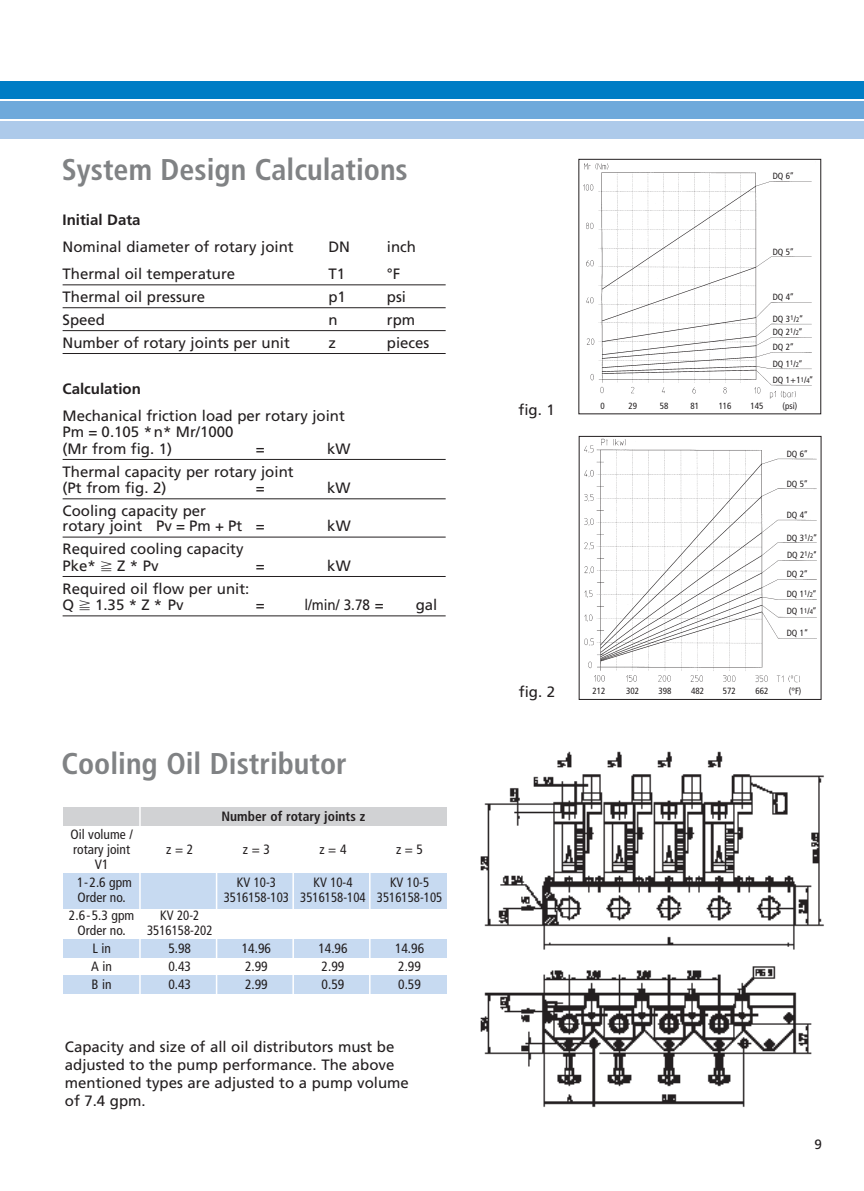
<style>
.page{position:relative;width:864px;height:1191px;background:#fff}
.page>*{position:absolute;margin:0;border:0;box-sizing:border-box;transform-origin:0 0}
.t1{font:700 condensed 30px "Frutiger";color:#808284}
.t2{font:15px/16.5px "Frutiger";color:#231f20}
.t3{font:700 15px "Frutiger";color:#231f20}
.t4{font:15px "Frutiger";color:#231f20;scale:.9 1}
.t5{font:condensed 13.5px/15px "Frutiger";color:#231f20;text-align:center}
.t6{font:condensed 13.5px/15px "Frutiger";color:#231f20;scale:.95 1}
.t7{font:700 condensed 13.5px "Frutiger";color:#231f20}
.t8{font:13.5px "Frutiger";color:#231f20}
.t9{font:condensed 9px/16.5px "Frutiger";color:#231f20}
.s1{font-family:"Mathematical Pi One"}
.s2{font-size:6.75px}
</style>
<div class="page">
<div style="left:0;top:81px;width:863px;height:18px;background:#007dc5"></div>
<div style="left:0;top:101px;width:863px;height:18px;background:#6ea9db"></div>
<div style="left:0;top:121px;width:863px;height:18px;background:#adcaea"></div>
<hr style="left:63px;top:284px;width:382px;height:1px;background:#231f20">
<hr style="left:63px;top:307px;width:382px;height:1px;background:#231f20">
<hr style="left:63px;top:330px;width:382px;height:1px;background:#231f20">
<hr style="left:63px;top:353px;width:382px;height:1px;background:#231f20">
<hr style="left:63px;top:459px;width:382px;height:1px;background:#231f20">
<hr style="left:63px;top:498px;width:382px;height:1px;background:#231f20">
<hr style="left:63px;top:537px;width:382px;height:1px;background:#231f20">
<hr style="left:63px;top:576px;width:382px;height:1px;background:#231f20">
<hr style="left:63px;top:615px;width:382px;height:1px;background:#231f20">
<img style="left:584px;top:438px;width:233px;height:245px">
<div style="left:578px;top:436px;width:243px;height:264px;border:1px solid #231f20"></div>
<img style="left:583px;top:163px;width:229px;height:236px">
<img style="left:480px;top:751px;width:344px;height:356px">
<div style="left:63px;top:807px;width:383px;height:18px;background:#d1d2d4"></div>
<div style="left:63px;top:872px;width:383px;height:36px;background:#c7daf1"></div>
<div style="left:63px;top:939px;width:383px;height:18px;background:#c7daf1"></div>
<div style="left:63px;top:975px;width:383px;height:18px;background:#c7daf1"></div>
<hr style="left:139px;top:805px;width:2px;height:207px;background:#fff">
<hr style="left:216px;top:830px;width:1px;height:182px;background:#fff">
<hr style="left:292px;top:828px;width:2px;height:184px;background:#fff">
<hr style="left:369px;top:829px;width:1px;height:183px;background:#fff">
<h1 class="t1" style="left:62px;top:157px;width:347px">System Design Calculations</h1>
<p class="t3" style="left:63px;top:214px;width:79px">Initial Data</p>
<p class="t2" style="left:63px;top:240px;width:232px">Nominal diameter of rotary joint</p>
<p class="t2" style="left:328px;top:240px;width:23px">DN</p>
<p class="t2" style="left:387px;top:240px;width:31px">inch</p>
<p class="t2" style="left:63px;top:267px;width:174px">Thermal oil temperature</p>
<p class="t2" style="left:328px;top:267px;width:18px">T1</p>
<p class="t2" style="left:387px;top:267px;width:15px">°F</p>
<p class="t2" style="left:63px;top:290px;width:144px">Thermal oil pressure</p>
<p class="t2" style="left:328px;top:290px;width:19px">p1</p>
<p class="t2" style="left:387px;top:290px;width:21px">psi</p>
<p class="t2" style="left:63px;top:313px;width:44px">Speed</p>
<p class="t2" style="left:328px;top:313px;width:11px">n</p>
<p class="t2" style="left:387px;top:313px;width:30px">rpm</p>
<p class="t2" style="left:63px;top:335px;width:229px">Number of rotary joints per unit</p>
<p class="t2" style="left:328px;top:335px;width:9px">z</p>
<p class="t2" style="left:387px;top:335px;width:44px">pieces</p>
<p class="t3" style="left:63px;top:382px;width:80px">Calculation</p>
<p class="t2" style="left:63px;top:408px;width:284px">Mechanical friction load per rotary joint<br>Pm = 0.105 *n* Mr/1000<br>(Mr from fig. 1)</p>
<p class="t2" style="left:256px;top:441px;width:10px">=</p>
<p class="t2" style="left:327px;top:441px;width:25px">kW</p>
<p class="t2" style="left:63px;top:464px;width:232px">Thermal capacity per rotary joint (Pt from fig. 2)</p>
<p class="t2" style="left:256px;top:481px;width:10px">=</p>
<p class="t2" style="left:327px;top:481px;width:25px">kW</p>
<p class="t2" style="left:63px;top:504px;width:204px;line-height:15.5px">Cooling capacity per<br>rotary joint Pv = Pm + Pt =</p>
<p class="t2" style="left:327px;top:519px;width:25px">kW</p>
<p class="t2" style="left:63px;top:542px;width:182px">Required cooling capacity<br>Pke* <span class="s1">-</span> Z * Pv</p>
<p class="t2" style="left:63px;top:581px;width:188px">Required oil flow per unit:<br>Q<span class="s1">-</span>1.35 *Z*Pv</p>
<p class="t2" style="left:256px;top:558px;width:11px">=</p>
<p class="t2" style="left:327px;top:558px;width:25px">kW</p>
<p class="t2" style="left:256px;top:598px;width:11px">=</p>
<p class="t4" style="left:304px;top:599px;width:90px">l/min/ 3.78 =</p>
<p class="t2" style="left:415px;top:598px;width:23px">gal</p>
<h1 class="t1" style="left:61px;top:752px;width:286px">Cooling Oil Distributor</h1>
<p class="t7" style="left:221px;top:811px;width:145px">Number of rotary joints z</p>
<p class="t5" style="left:70px;top:828px;width:64px">Oil volume / rotary joint<br>V1</p>
<p class="t5" style="left:77px;top:876px;width:56px;text-align:left">1-2.6 gpm<br>Order no.</p>
<p class="t5" style="left:69px;top:909px;width:67px">2.6-5.3 gpm<br>Order no.</p>
<p class="t5" style="left:91px;top:940px;width:22px;line-height:18px;text-align:justify">L in A in B in</p>
<p class="t5" style="left:166px;top:843px;width:28px">z = 2</p>
<p class="t5" style="left:243px;top:843px;width:28px">z = 3</p>
<p class="t5" style="left:319px;top:843px;width:28px">z = 4</p>
<p class="t5" style="left:396px;top:843px;width:28px">z = 5</p>
<p class="t6" style="left:237px;top:876px;width:43px">KV 10-3</p>
<p class="t6" style="left:313px;top:876px;width:43px">KV 10-4</p>
<p class="t6" style="left:223px;top:876px;width:231px;text-indent:166px">KV 10-5<br>3516158-103 3516158-104 3516158-105</p>
<p class="t6" style="left:147px;top:909px;width:70px;text-align:center">KV 20-2<br>3516158-202</p>
<p class="t5" style="left:168px;top:942px;width:24px">5.98</p>
<p class="t5" style="left:242px;top:942px;width:31px">14.96</p>
<p class="t5" style="left:318px;top:942px;width:31px">14.96</p>
<p class="t5" style="left:395px;top:942px;width:31px">14.96</p>
<p class="t5" style="left:168px;top:960px;width:24px">0.43</p>
<p class="t5" style="left:245px;top:960px;width:24px">2.99</p>
<p class="t5" style="left:321px;top:960px;width:24px">2.99</p>
<p class="t5" style="left:398px;top:960px;width:24px">2.99</p>
<p class="t5" style="left:168px;top:978px;width:24px">0.43</p>
<p class="t5" style="left:245px;top:978px;width:24px">2.99</p>
<p class="t5" style="left:321px;top:978px;width:24px">0.59</p>
<p class="t5" style="left:398px;top:978px;width:24px">0.59</p>
<p class="t2" style="left:65px;top:1038px;width:345px;line-height:18px">Capacity and size of all oil distributors must be adjusted to the pump performance. The above mentioned types are adjusted to a pump volume of 7.4 gpm.</p>
<p class="t9" style="left:772px;top:169px;width:22px">DQ 6’’</p>
<p class="t9" style="left:772px;top:244px;width:22px">DQ 5’’</p>
<p class="t9" style="left:772px;top:290px;width:22px">DQ 4’’</p>
<p class="t9" style="left:772px;top:313px;width:32px;line-height:13.2px">DQ 3<sup>1</sup>/<span class="s2">2</span>’’<br>DQ 2<sup>1</sup>/<span class="s2">2</span>’’</p>
<p class="t9" style="left:772px;top:339px;width:42px">DQ 2’’<br>DQ 1<sup>1</sup>/<span class="s2">2</span>’’<br>DQ 1+1<sup>1</sup>/<span class="s2">4</span>’’</p>
<p class="t2" style="left:518px;top:402px;width:38px">fig. 1</p>
<p class="t9" style="left:600px;top:398px;width:6px">0</p>
<p class="t9" style="left:628px;top:398px;width:10px">29</p>
<p class="t9" style="left:659px;top:398px;width:10px">58</p>
<p class="t9" style="left:690px;top:398px;width:10px">81</p>
<p class="t9" style="left:718px;top:398px;width:14px">116</p>
<p class="t9" style="left:750px;top:398px;width:14px">145</p>
<p class="t9" style="left:782px;top:398px;width:16px">(psi)</p>
<p class="t2" style="left:518px;top:685px;width:38px">fig. 2</p>
<p class="t9" style="left:786px;top:447px;width:22px">DQ 6’’</p>
<p class="t9" style="left:786px;top:476px;width:22px">DQ 5’’</p>
<p class="t9" style="left:786px;top:507px;width:22px">DQ 4’’</p>
<p class="t9" style="left:786px;top:529px;width:32px;line-height:17.4px">DQ 3<sup>1</sup>/<span class="s2">2</span>’’<br>DQ 2<sup>1</sup>/<span class="s2">2</span>’’</p>
<p class="t9" style="left:786px;top:565px;width:31px;line-height:19.6px">DQ 2’’<br>DQ 1<sup>1</sup>/<span class="s2">2</span>’’</p>
<p class="t9" style="left:786px;top:603px;width:31px">DQ 1<sup>1</sup>/<span class="s2">4</span>’’</p>
<p class="t9" style="left:786px;top:625px;width:23px">DQ 1’’</p>
<p class="t9" style="left:592px;top:684px;width:14px">212</p>
<p class="t9" style="left:626px;top:684px;width:14px">302</p>
<p class="t9" style="left:658px;top:684px;width:14px">398</p>
<p class="t9" style="left:691px;top:684px;width:14px">482</p>
<p class="t9" style="left:722px;top:684px;width:14px">572</p>
<p class="t9" style="left:755px;top:684px;width:14px">662</p>
<p class="t9" style="left:788px;top:684px;width:14px">(°F)</p>
<p class="t8" style="left:814px;top:1139px;width:9px">9</p>
</div>
